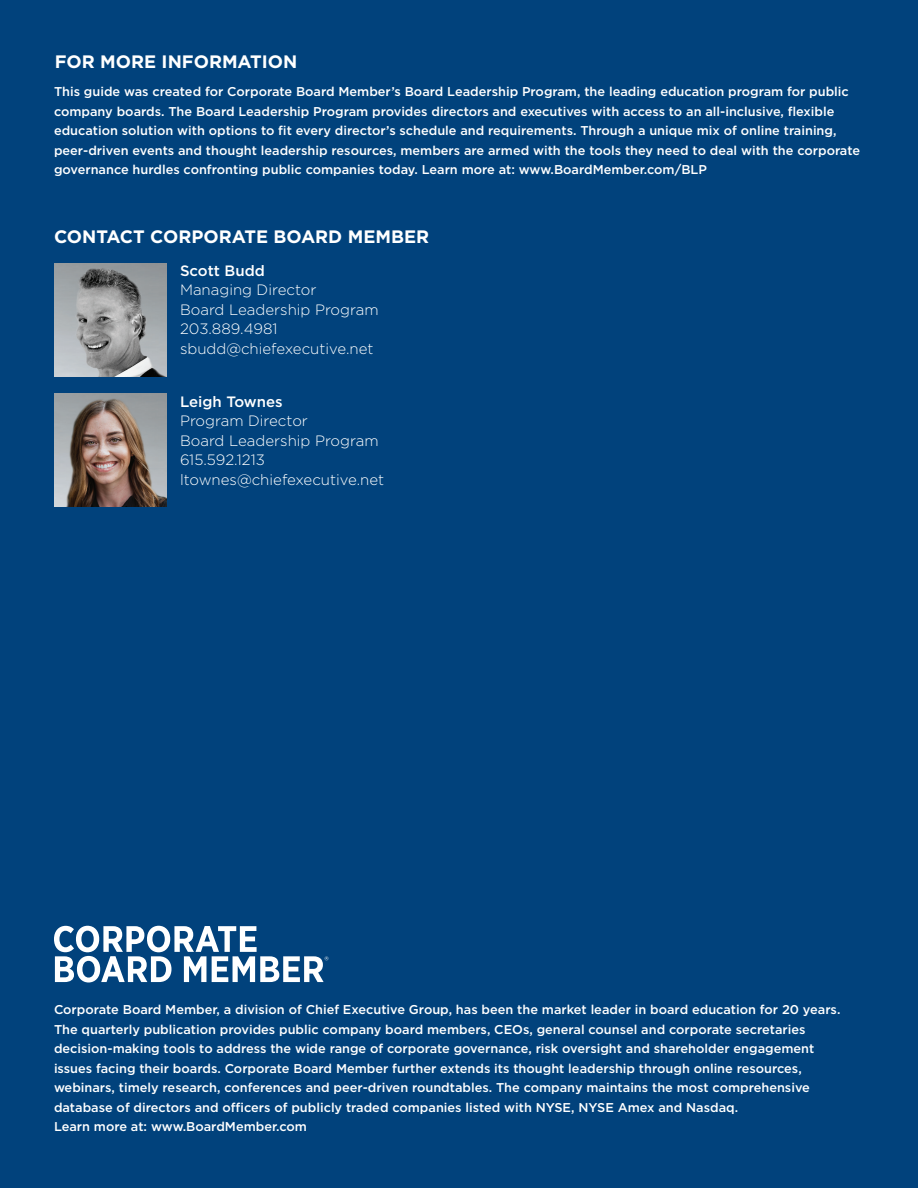
<style>
.page{position:relative;width:918px;height:1188px;background:#01427c}
.page>*{position:absolute;margin:0;border:0;box-sizing:border-box;transform-origin:0 0}
.t1{font:700 18px "Gotham";color:#fff}
.t2{font:300 15px "Gotham";color:#fff}
.t3{font:500 15px "Gotham";color:#fff}
.t4{font:500 12.75px/19.5px "Gotham";color:#fff}
</style>
<div class="page">
<svg style="left:54px;top:926px;width:274px;height:56px"></svg>
<img style="left:54px;top:264px;width:113px;height:112px">
<img style="left:54px;top:393px;width:113px;height:113px">
<p class="t1" style="left:55px;top:49px;width:244px">FOR MORE INFORMATION</p>
<p class="t4" style="left:54px;top:82px;width:808px">This guide was created for Corporate Board Member’s Board Leadership Program, the leading education program for public company boards. The Board Leadership Program provides directors and executives with access to an all-inclusive, flexible education solution with options to fit every director’s schedule and requirements. Through a unique mix of online training, peer-driven events and thought leadership resources, members are armed with the tools they need to deal with the corporate governance hurdles confronting public companies today. Learn more at: www.BoardMember.com/BLP</p>
<p class="t1" style="left:54px;top:225px;width:377px">CONTACT CORPORATE BOARD MEMBER</p>
<p class="t3" style="left:180px;top:260px;width:86px">Scott Budd</p>
<p class="t2" style="left:180px;top:280px;width:138px">Managing Director</p>
<p class="t2" style="left:180px;top:300px;width:200px">Board Leadership Program</p>
<p class="t2" style="left:180px;top:319px;width:99px">203.889.4981</p>
<p class="t2" style="left:180px;top:339px;width:195px">sbudd@chiefexecutive.net</p>
<p class="t3" style="left:180px;top:392px;width:104px">Leigh Townes</p>
<p class="t2" style="left:180px;top:412px;width:129px">Program Director</p>
<p class="t2" style="left:180px;top:431px;width:200px">Board Leadership Program</p>
<p class="t2" style="left:180px;top:451px;width:86px">615.592.1213</p>
<p class="t2" style="left:180px;top:470px;width:206px">ltownes@chiefexecutive.net</p>
<p class="t4" style="left:54px;top:1000px;width:788px">Corporate Board Member, a division of Chief Executive Group, has been the market leader in board education for 20 years.<br>The quarterly publication provides public company board members, CEOs, general counsel and corporate secretaries decision-making tools to address the wide range of corporate governance, risk oversight and shareholder engagement</p>
<p class="t4" style="left:54px;top:1058px;width:757px">issues facing their boards. Corporate Board Member further extends its thought leadership through online resources, webinars, timely research, conferences and peer-driven roundtables. The company maintains the most comprehensive database of directors and officers of publicly traded companies listed with NYSE, NYSE Amex and Nasdaq.</p>
<p class="t4" style="left:54px;top:1117px;width:254px">Learn more at: www.BoardMember.com</p>
</div>
